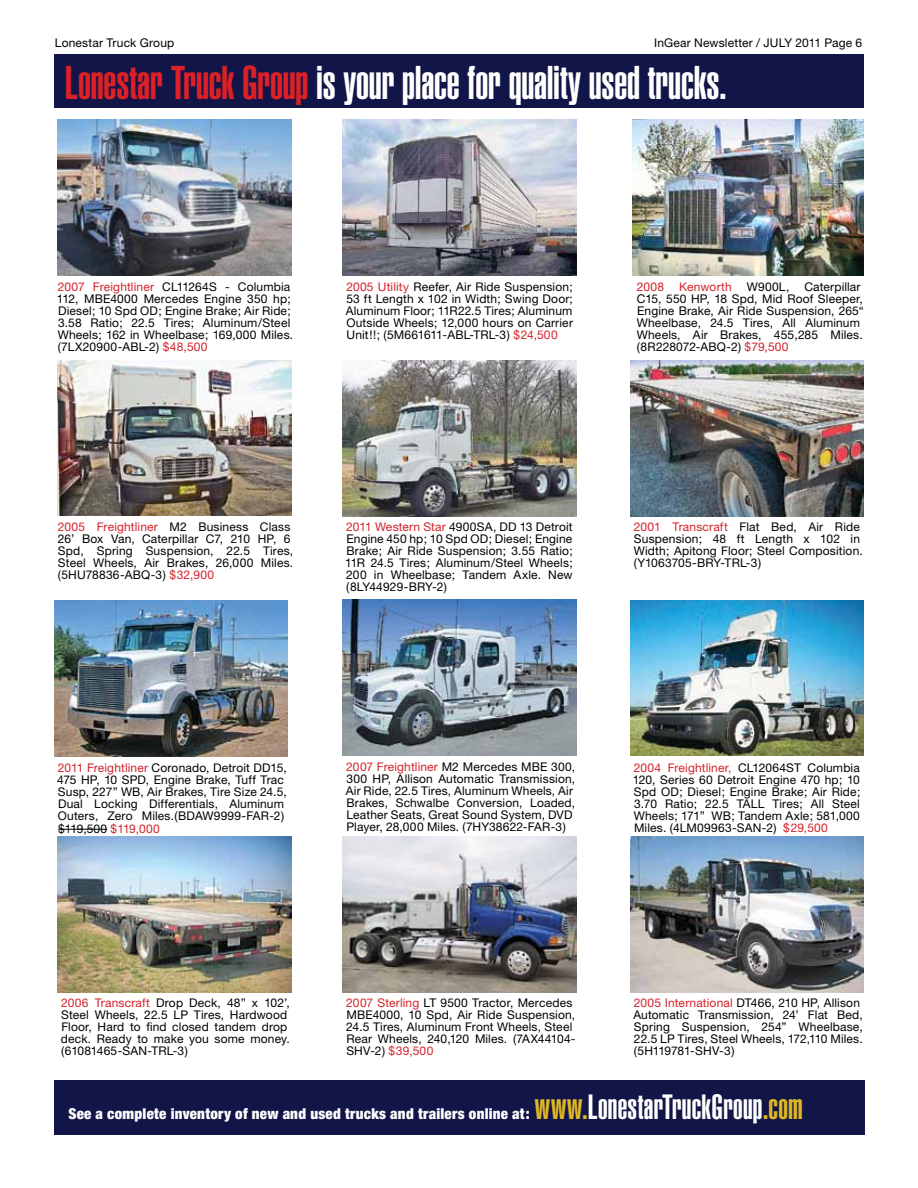
<style>
.page{position:relative;width:918px;height:1188px;background:#fff}
.page>*{position:absolute;margin:0;border:0;box-sizing:border-box;transform-origin:0 0}
.t1{font:900 extra-condensed 46.5px "Helvetica";letter-spacing:-.005em;color:#fff}
.t2{font:900 extra-condensed 34.5px "Helvetica";letter-spacing:.01em;color:#fff}
.t3{font:900 condensed 15px "Helvetica Neue";letter-spacing:.015em;color:#fff}
.t4{font:12px/12px "Helvetica Neue";letter-spacing:.015em;color:#000}
.t5{font:12px "Helvetica Neue";letter-spacing:-.015em;color:#000}
.t6{font:12px "Helvetica Neue";letter-spacing:.01em;color:#d2232a}
.s1{color:#da2128}
.s2{color:#d2232a}
.s3{color:#ddb726}
</style>
<div class="page">
<div style="left:54px;top:1080px;width:810px;height:54px;background:#121547"></div>
<img style="left:54px;top:600px;width:234px;height:156px">
<img style="left:630px;top:360px;width:234px;height:156px">
<img style="left:342px;top:360px;width:234px;height:156px">
<hr style="left:58px;top:829px;width:49px;height:1px;background:#000">
<img style="left:342px;top:120px;width:234px;height:156px">
<img style="left:633px;top:120px;width:231px;height:156px">
<img style="left:342px;top:600px;width:234px;height:156px">
<img style="left:630px;top:837px;width:234px;height:156px">
<img style="left:630px;top:600px;width:234px;height:156px">
<img style="left:57px;top:120px;width:234px;height:156px">
<img style="left:57px;top:837px;width:234px;height:156px">
<img style="left:342px;top:837px;width:234px;height:156px">
<img style="left:57px;top:360px;width:234px;height:156px">
<div style="left:54px;top:54px;width:810px;height:54px;background:#121547"></div>
<p class="t4" style="left:55px;top:37px;width:121px">Lonestar Truck Group</p>
<p class="t4" style="left:654px;top:37px;width:210px">InGear Newsletter / JULY 2011 Page 6</p>
<h1 class="t1" style="left:65px;top:56px;width:663px"><span class="s1">Lonestar Truck Group</span> is your place for quality used trucks.</h1>
<p class="t4" style="left:57px;top:280px;width:238px"><span class="s2">2007 Freightliner</span> CL11264S - Columbia 112, MBE4000 Mercedes Engine 350 hp; Diesel; 10 Spd OD; Engine Brake; Air Ride; 3.58 Ratio; 22.5 Tires; Aluminum/Steel Wheels; 162 in Wheelbase; 169,000 Miles. (7LX20900-ABL-2) <span class="s2">$48,500</span></p>
<p class="t4" style="left:346px;top:280px;width:229px;text-align:justify"><span class="s2">2005 Utility</span> Reefer, Air Ride Suspension; 53 ft Length x 102 in Width; Swing Door; Aluminum Floor; 11R22.5 Tires; Aluminum Outside Wheels; 12,000 hours on Carrier Unit!!; (5M661611-ABL-TRL-3) <span class="s2">$24,500</span></p>
<p class="t4" style="left:637px;top:280px;width:228px;text-indent:168px">Caterpillar<br>C15, 550 HP, 18 Spd, Mid Roof Sleeper,<br>Engine Brake, Air Ride Suspension, 265“<br>Wheelbase, 24.5 Tires, All Aluminum<br>Wheels, Air Brakes, 455,285 Miles. (8R228072-ABQ-2) <span class="s2">$79,500</span></p>
<p class="t6" style="left:637px;top:279px;width:29px">2008</p>
<p class="t6" style="left:679px;top:279px;width:54px">Kenworth</p>
<p class="t4" style="left:747px;top:280px;width:44px">W900L,</p>
<p class="t4" style="left:58px;top:521px;width:237px"><span class="s2">2005 Freightliner</span> M2 Business Class 26’ Box Van, Caterpillar C7, 210 HP, 6<br>Spd, Spring Suspension, 22.5 Tires, Steel Wheels, Air Brakes, 26,000 Miles. (5HU78836-ABQ-3) <span class="s2">$32,900</span></p>
<p class="t4" style="left:345px;top:521px;width:229px;text-align:justify"><span class="s2">2011 Western Star</span> 4900SA, DD 13 Detroit Engine 450 hp; 10 Spd OD; Diesel; Engine Brake; Air Ride Suspension; 3.55 Ratio; 11R 24.5 Tires; Aluminum/Steel Wheels; 200 in Wheelbase; Tandem Axle. New (8LY44929-BRY-2)</p>
<p class="t4" style="left:634px;top:521px;width:230px"><span class="s2">2001 Transcraft</span> Flat Bed, Air Ride Suspension; 48 ft Length x 102 in Width; Apitong Floor; Steel Composition. (Y1063705-BRY-TRL-3)</p>
<p class="t4" style="left:57px;top:761px;width:231px"><span class="s2">2011 Freightliner</span> Coronado, Detroit DD15, 475 HP, 10 SPD, Engine Brake, Tuff Trac Susp, 227” WB, Air Brakes, Tire Size 24.5, Dual Locking Differentials, Aluminum Outers, Zero Miles.(BDAW9999-FAR-2)</p>
<p class="t5" style="left:58px;top:822px;width:103px">$119,500 <span class="s2">$119,000</span></p>
<p class="t4" style="left:346px;top:761px;width:231px"><span class="s2">2007 Freightliner</span> M2 Mercedes MBE 300, 300 HP, Allison Automatic Transmission, Air Ride, 22.5 Tires, Aluminum Wheels, Air Brakes, Schwalbe Conversion, Loaded, Leather Seats, Great Sound System, DVD Player, 28,000 Miles. (7HY38622-FAR-3)</p>
<p class="t4" style="left:633px;top:761px;width:229px;text-align:justify"><span class="s2">2004 Freightliner,</span> CL12064ST Columbia 120, Series 60 Detroit Engine 470 hp; 10<br>Spd OD; Diesel; Engine Brake; Air Ride; 3.70 Ratio; 22.5 TALL Tires; All Steel Wheels; 171” WB; Tandem Axle; 581,000<br>Miles. (4LM09963-SAN-2) <span class="s2">$29,500</span></p>
<p class="t4" style="left:61px;top:996px;width:231px"><span class="s2">2006 Transcraft</span> Drop Deck, 48” x 102’, Steel Wheels, 22.5 LP Tires, Hardwood Floor, Hard to find closed tandem drop deck. Ready to make you some money. (61081465-SAN-TRL-3)</p>
<p class="t4" style="left:346px;top:996px;width:231px"><span class="s2">2007 Sterling</span> LT 9500 Tractor, Mercedes MBE4000, 10 Spd, Air Ride Suspension, 24.5 Tires, Aluminum Front Wheels, Steel Rear Wheels, 240,120 Miles. (7AX44104- SHV-2) <span class="s2">$39,500</span></p>
<p class="t4" style="left:633px;top:996px;width:231px"><span class="s2">2005 International</span> DT466, 210 HP, Allison Automatic Transmission, 24’ Flat Bed, Spring Suspension, 254” Wheelbase, 22.5 LP Tires, Steel Wheels, 172,110 Miles. (5H119781-SHV-3)</p>
<h2 class="t2" style="left:535px;top:1087px;width:269px"><span class="s3">www.</span>LonestarTruckGroup<span class="s3">.com</span></h2>
<p class="t3" style="left:68px;top:1105px;width:463px">See a complete inventory of new and used trucks and trailers online at:</p>
</div>
